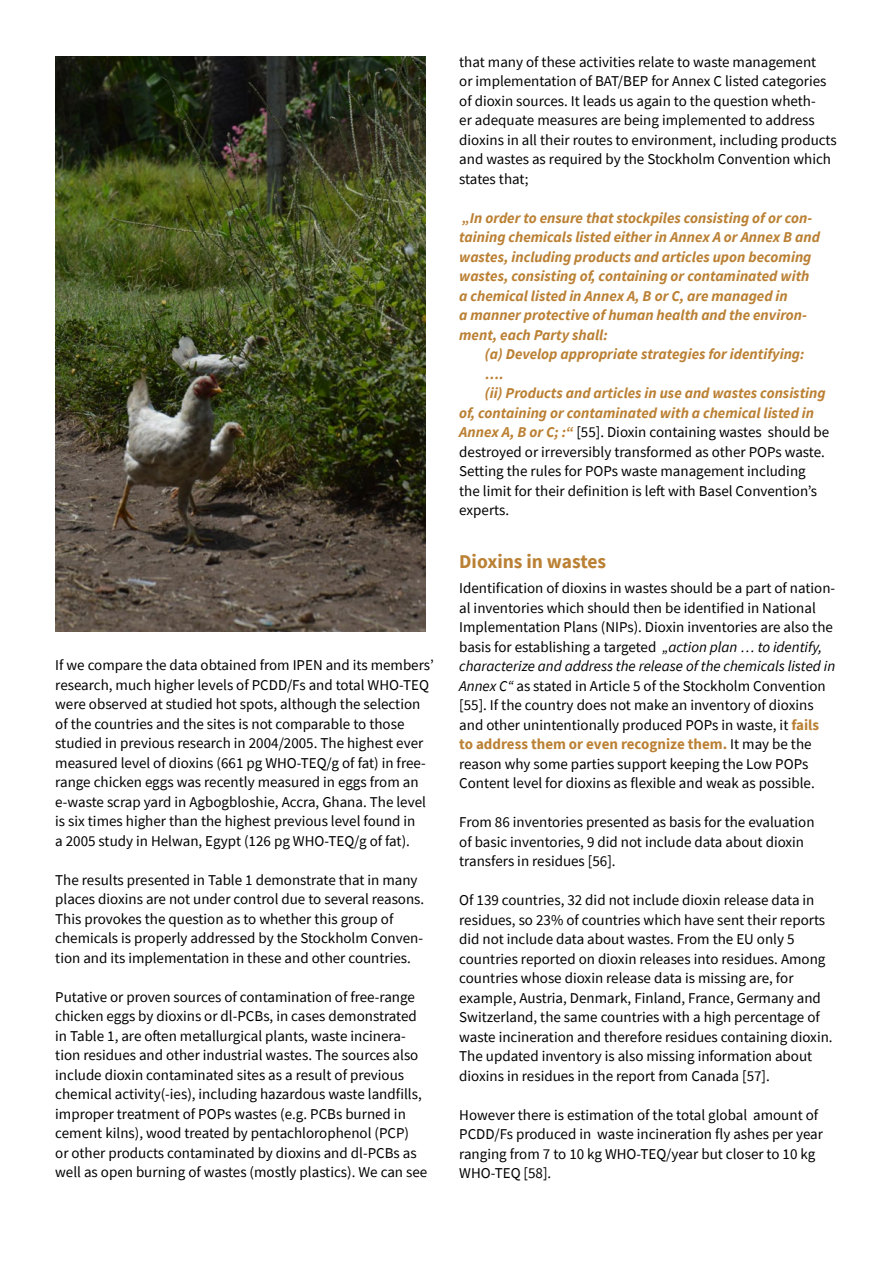
<style>
.page{position:relative;width:893px;height:1263px;background:#fff}
.page>*{position:absolute;margin:0;border:0;box-sizing:border-box;transform-origin:0 0}
.t1{font:700 19.5px "Source Sans Pro";color:#bb8135}
.t2{font:15px/19.5px "Source Sans Pro";color:#000}
.t3{font:italic 700 15px/19.5px "Source Sans Pro";color:#bb8135}
.s1{font-weight:700;font-style:italic;color:#bb8135}
.s2{font-style:italic}
.s3{font-weight:700;color:#bb8135}
</style>
<div class="page">
<img style="left:55px;top:57px;width:370px;height:574px">
<p class="t2" style="left:55px;top:655px;width:380px">If we compare the data obtained from IPEN and its members’ research, much higher levels of PCDD/Fs and total WHO-TEQ were observed at studied hot spots, although the selection of the countries and the sites is not comparable to those studied in previous research in 2004/2005. The highest ever measured level of dioxins (661 pg WHO-TEQ/g of fat) in free&shy;range chicken eggs was recently measured in eggs from an e-waste scrap yard in Agbogbloshie, Accra, Ghana. The level is six times higher than the highest previous level found in<br>a 2005 study in Helwan, Egypt (126 pg WHO-TEQ/g of fat).</p>
<p class="t2" style="left:55px;top:870px;width:371px">The results presented in Table 1 demonstrate that in many places dioxins are not under control due to several reasons.<br>This provokes the question as to whether this group of chemicals is properly addressed by the Stockholm Conven&shy;tion and its implementation in these and other countries.</p>
<p class="t2" style="left:55px;top:987px;width:374px">Putative or proven sources of contamination of free-range chicken eggs by dioxins or dl-PCBs, in cases demonstrated in Table 1, are often metallurgical plants, waste incinera&shy;tion residues and other industrial wastes. The sources also include dioxin contaminated sites as a result of previous chemical activity(-ies), including hazardous waste landfills, improper treatment of POPs wastes (e.g. PCBs burned in cement kilns), wood treated by pentachlorophenol (PCP)<br>or other products contaminated by dioxins and dl-PCBs as well as open burning of wastes (mostly plastics). We can see</p>
<p class="t2" style="left:459px;top:52px;width:379px">that many of these activities relate to waste management<br>or implementation of BAT/BEP for Annex C listed categories of dioxin sources. It leads us again to the question wheth-<br>er adequate measures are being implemented to address dioxins in all their routes to environment, including products and wastes as required by the Stockholm Convention which states that;</p>
<p class="t3" style="left:459px;top:207px;width:362px">„In order to ensure that stockpiles consisting of or con&shy;taining chemicals listed either in Annex A or Annex B and wastes, including products and articles upon becoming wastes, consisting of, containing or contaminated with a chemical listed in Annex A, B or C, are managed in<br>a manner protective of human health and the environ&shy;ment, each Party shall:</p>
<p class="t3" style="left:485px;top:344px;width:321px">(a) Develop appropriate strategies for identifying:</p>
<p class="t3" style="left:485px;top:363px;width:21px">….</p>
<p class="t3" style="left:485px;top:383px;width:342px">(ii) Products and articles in use and wastes consisting</p>
<p class="t3" style="left:459px;top:402px;width:356px">of, containing or contaminated with a chemical listed in</p>
<p class="t2" style="left:459px;top:422px;width:372px"><span class="s1">Annex A, B or C; :“</span> [55]. Dioxin containing wastes should be</p>
<p class="t2" style="left:459px;top:442px;width:367px">destroyed or irreversibly transformed as other POPs waste.</p>
<p class="t2" style="left:459px;top:461px;width:348px">Setting the rules for POPs waste management including</p>
<p class="t2" style="left:459px;top:481px;width:359px">the limit for their definition is left with Basel Convention’s</p>
<p class="t2" style="left:459px;top:500px;width:51px">experts.</p>
<h1 class="t1" style="left:459px;top:548px;width:148px">Dioxins in wastes</h1>
<p class="t2" style="left:459px;top:578px;width:378px">Identification of dioxins in wastes should be a part of nation&shy;al inventories which should then be identified in National Implementation Plans (NIPs). Dioxin inventories are also the basis for establishing a targeted <span class="s2">„action plan … to identify, characterize and address the release of the chemicals listed in Annex C“</span> as stated in Article 5 of the Stockholm Convention [55]. If the country does not make an inventory of dioxins and other unintentionally produced POPs in waste, it <span class="s3">fails to address them or even recognize them.</span> It may be the reason why some parties support keeping the Low POPs Content level for dioxins as flexible and weak as possible.</p>
<p class="t2" style="left:459px;top:812px;width:357px">From 86 inventories presented as basis for the evaluation of basic inventories, 9 did not include data about dioxin transfers in residues [56].</p>
<p class="t2" style="left:459px;top:890px;width:375px">Of 139 countries, 32 did not include dioxin release data in residues, so 23% of countries which have sent their reports did not include data about wastes. From the EU only 5 countries reported on dioxin releases into residues. Among countries whose dioxin release data is missing are, for example, Austria, Denmark, Finland, France, Germany and Switzerland, the same countries with a high percentage of waste incineration and therefore residues containing dioxin.<br>The updated inventory is also missing information about dioxins in residues in the report from Canada [57].</p>
<p class="t2" style="left:459px;top:1105px;width:365px">However there is estimation of the total global amount of PCDD/Fs produced in waste incineration fly ashes per year ranging from 7 to 10 kg WHO-TEQ/year but closer to 10 kg WHO-TEQ [58].</p>
</div>
